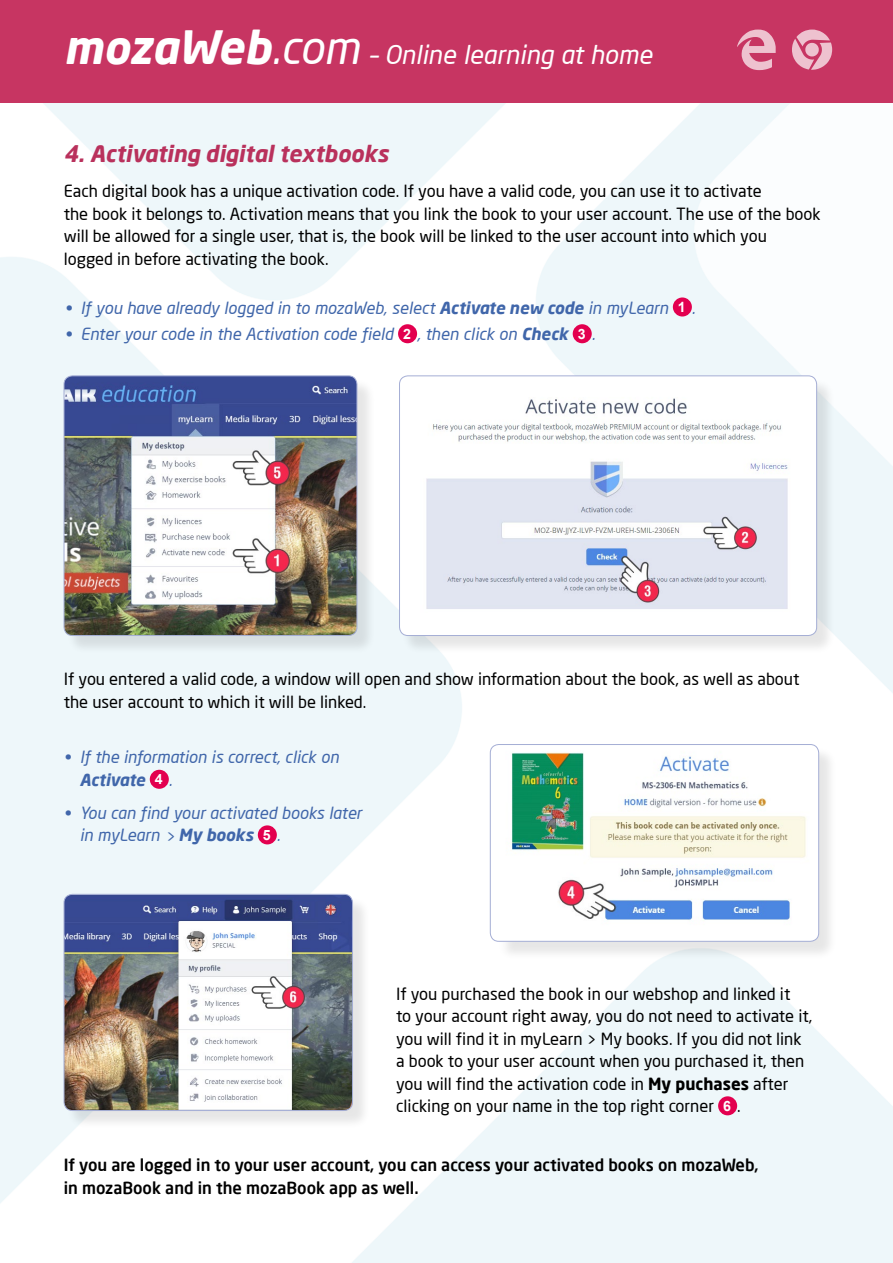
<style>
.page{position:relative;width:893px;height:1263px;background:#fff}
.page>*{position:absolute;margin:0;border:0;box-sizing:border-box;transform-origin:0 0}
.t1{font:italic 25.5px "Neo Sans Pro";color:#fff}
.t2{font:italic 700 22.5px "Neo Sans Pro";color:#b9315c}
.t3{font:16.5px/22.5px "Neo Sans Pro";color:#000}
.t4{font:italic 16.5px/22.5px "Neo Sans Pro";color:#4066aa}
.t5{font:500 16.5px/22.5px "Neo Sans Pro";color:#000}
.s1{font-weight:700;font-size:45px}
.s2{font-size:45px}
.s3{font-weight:700}
.s4{font-family:"Arial";font-weight:700;font-style:normal;font-size:14.25px;color:#fff}
.s5{font-family:"Arial";font-weight:700;font-size:14.25px;color:#fff}
</style>
<div class="page">
<img style="left:0;top:102px;width:893px;height:1161px">
<div style="left:0;top:0;width:893px;height:102px;background:#c73562"></div>
<div style="left:718px;top:1096px;width:19px;height:19px;background:#e3004f;border-radius:50%"></div>
<div style="left:66px;top:378px;width:310px;height:276px;background:#000;opacity:.1"></div>
<img style="left:64px;top:376px;width:293px;height:259px">
<div style="left:64px;top:376px;width:293px;height:260px;border:1px solid #a5aed5;border-radius:9px"></div>
<div style="left:66px;top:896px;width:305px;height:234px;background:#000;opacity:.1"></div>
<img style="left:64px;top:894px;width:288px;height:216px">
<div style="left:64px;top:894px;width:289px;height:217px;border:1px solid #a5aed5;border-radius:9px"></div>
<div style="left:402px;top:378px;width:434px;height:276px;background:#000;opacity:.1"></div>
<img style="left:399px;top:376px;width:418px;height:259px">
<div style="left:399px;top:376px;width:418px;height:260px;border:1px solid #a5aed5;border-radius:9px"></div>
<div style="left:492px;top:746px;width:345px;height:214px;background:#000;opacity:.1"></div>
<img style="left:497px;top:744px;width:322px;height:197px">
<div style="left:490px;top:744px;width:329px;height:197px;border:1px solid #a5aed5;border-radius:9px"></div>
<div style="left:673px;top:297px;width:19px;height:19px;background:#e3004f;border-radius:50%"></div>
<div style="left:398px;top:324px;width:19px;height:19px;background:#e3004f;border-radius:50%"></div>
<div style="left:573px;top:324px;width:19px;height:19px;background:#e3004f;border-radius:50%"></div>
<div style="left:150px;top:770px;width:19px;height:19px;background:#e3004f;border-radius:50%"></div>
<div style="left:258px;top:825px;width:19px;height:19px;background:#e3004f;border-radius:50%"></div>
<svg style="left:792px;top:29px;width:40px;height:41px"></svg>
<svg style="left:737px;top:30px;width:39px;height:40px"></svg>
<h1 class="t1" style="left:64px;top:39px;width:590px"><span class="s1">mozaWeb</span><span class="s2">.com</span> – Online learning at home</h1>
<h2 class="t2" style="left:64px;top:139px;width:326px">4. Activating digital textbooks</h2>
<p class="t3" style="left:64px;top:179px;width:758px">Each digital book has a unique activation code. If you have a valid code, you can use it to activate<br>the book it belongs to. Activation means that you link the book to your user account. The use of the book will be allowed for a single user, that is, the book will be linked to the user account into which you<br>logged in before activating the book.</p>
<p class="t4" style="left:65px;top:296px;width:632px">• If you have already logged in to mozaWeb, select <span class="s3">Activate new code</span> in myLearn <span class="s4">1</span> .</p>
<p class="t4" style="left:65px;top:323px;width:532px">• Enter your code in the Activation code field <span class="s4">2</span> , then click on <span class="s3">Check</span> <span class="s4">3</span> .</p>
<p class="t3" style="left:64px;top:668px;width:737px">If you entered a valid code, a window will open and show information about the book, as well as about the user account to which it will be linked.</p>
<p class="t4" style="left:80px;top:746px;width:261px;text-indent:-16px">• If the information is correct, click on<br><span class="s3">Activate</span> <span class="s4">4</span> .</p>
<p class="t4" style="left:80px;top:801px;width:284px;text-indent:-16px">• You can find your activated books later in myLearn &gt; <span class="s3">My books</span> <span class="s4">5</span> .</p>
<p class="t3" style="left:396px;top:982px;width:418px">If you purchased the book in our webshop and linked it<br>to your account right away, you do not need to activate it, you will find it in myLearn &gt; My books. If you did not link a book to your user account when you purchased it, then you will find the activation code in <span class="s3">My puchases</span> after clicking on your name in the top right corner <span class="s5">6</span> .</p>
<p class="t5" style="left:64px;top:1154px;width:697px">If you are logged in to your user account, you can access your activated books on mozaWeb, in mozaBook and in the mozaBook app as well.</p>
</div>
